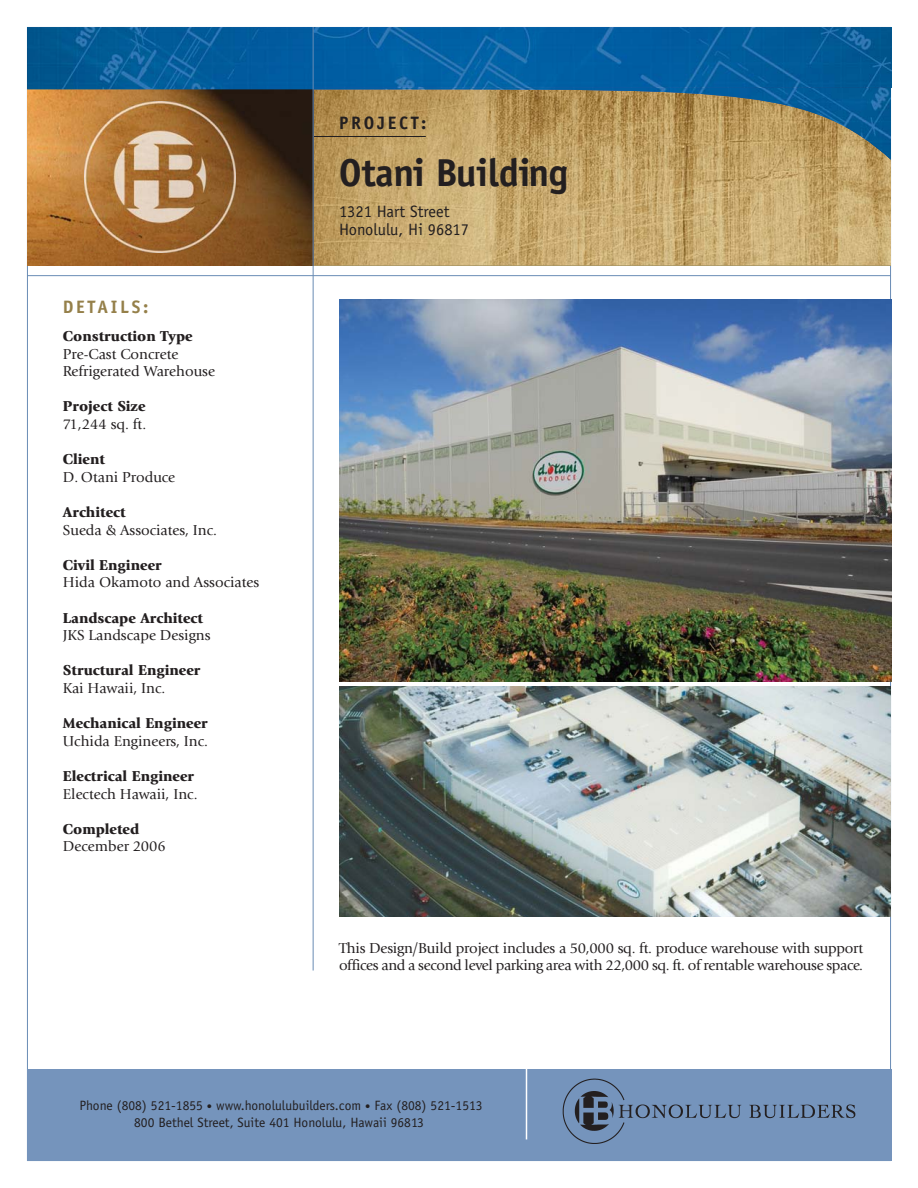
<style>
.page{position:relative;width:918px;height:1188px;background:#fff}
.page>*{position:absolute;margin:0;border:0;box-sizing:border-box;transform-origin:0 0}
.t1{font:700 39px "Officina Sans";letter-spacing:-.015em;color:#231f20}
.t2{font:700 18px "Officina Sans";letter-spacing:.15em;color:#231f20}
.t3{font:700 18px "Officina Sans";letter-spacing:.15em;color:#95804a}
.t4{font:16.5px/17.5px "Officina Sans";color:#231f20}
.t5{font:15px/17.5px "Giovanni";color:#231f20}
.t6{font:15px/17.5px "Giovanni";letter-spacing:-.02em;color:#231f20}
.t7{font:900 15px "Giovanni";color:#231f20}
.t8{font:13.5px/17.5px "Officina Sans";color:#231f20;text-align:center}
.s1{font-size:10.5px}
</style>
<div class="page">
<img style="left:314px;top:160px;width:577px;height:105px">
<svg style="left:27px;top:89px;width:286px;height:176px;background:#85582a"></svg>
<img style="left:85px;top:102px;width:151px;height:151px">
<hr style="left:27px;top:275px;width:864px;height:1px;background:#698cb5">
<img style="left:314px;top:88px;width:577px;height:72px">
<img style="left:891px;top:27px;width:1px;height:61px">
<img style="left:28px;top:28px;width:862px;height:61px">
<div style="left:27px;top:1069px;width:864px;height:92px;background:#7594bc"></div>
<img style="left:562px;top:1078px;width:294px;height:65px">
<hr style="left:526px;top:1068px;width:1px;height:71px;background:#fff">
<hr style="left:313px;top:27px;width:1px;height:944px;background:#698cb5">
<img style="left:339px;top:686px;width:552px;height:231px">
<img style="left:339px;top:300px;width:552px;height:381px">
<p class="t2" style="left:339px;top:116px;width:89px">PROJECT:</p>
<p class="t3" style="left:63px;top:300px;width:87px">DETAILS:</p>
<p class="t7" style="left:63px;top:330px;width:131px">Construction Type</p>
<p class="t5" style="left:63px;top:346px;width:154px">Pre-Cast Concrete<br>Refrigerated Warehouse</p>
<p class="t7" style="left:63px;top:401px;width:84px">Project Size</p>
<p class="t5" style="left:63px;top:417px;width:85px">71,244 sq. ft.</p>
<p class="t7" style="left:63px;top:453px;width:44px">Client</p>
<p class="t5" style="left:63px;top:469px;width:114px">D. Otani Produce</p>
<p class="t7" style="left:63px;top:506px;width:64px">Architect</p>
<p class="t5" style="left:63px;top:522px;width:156px">Sueda &amp; Associates, Inc.</p>
<p class="t7" style="left:63px;top:559px;width:100px">Civil Engineer</p>
<p class="t5" style="left:63px;top:575px;width:198px">Hida Okamoto and Associates</p>
<p class="t7" style="left:63px;top:612px;width:142px">Landscape Architect</p>
<p class="t5" style="left:63px;top:628px;width:149px">JKS Landscape Designs</p>
<p class="t7" style="left:63px;top:665px;width:139px">Structural Engineer</p>
<p class="t5" style="left:63px;top:681px;width:104px">Kai Hawaii, Inc.</p>
<p class="t7" style="left:63px;top:717px;width:146px">Mechanical Engineer</p>
<p class="t5" style="left:63px;top:733px;width:147px">Uchida Engineers, Inc.</p>
<p class="t7" style="left:63px;top:770px;width:133px">Electrical Engineer</p>
<p class="t5" style="left:63px;top:786px;width:136px">Electech Hawaii, Inc.</p>
<p class="t7" style="left:63px;top:823px;width:78px">Completed</p>
<p class="t5" style="left:63px;top:839px;width:104px">December 2006</p>
<h1 class="t1" style="left:339px;top:158px;width:231px">Otani Building</h1>
<p class="t4" style="left:339px;top:204px;width:132px">1321 Hart Street<br>Honolulu, Hi 96817</p>
<p class="t6" style="left:339px;top:940px;width:526px">This Design/Build project includes a 50,000 sq. ft. produce warehouse with support offices and a second level parking area with 22,000 sq. ft. of rentable warehouse space.</p>
<p class="t8" style="left:79px;top:1098px;width:405px">Phone (808) 521-1855 <span class="s1">•</span> www.honolulubuilders.com <span class="s1">•</span> Fax (808) 521-1513<br>800 Bethel Street, Suite 401 Honolulu, Hawaii 96813</p>
</div>
